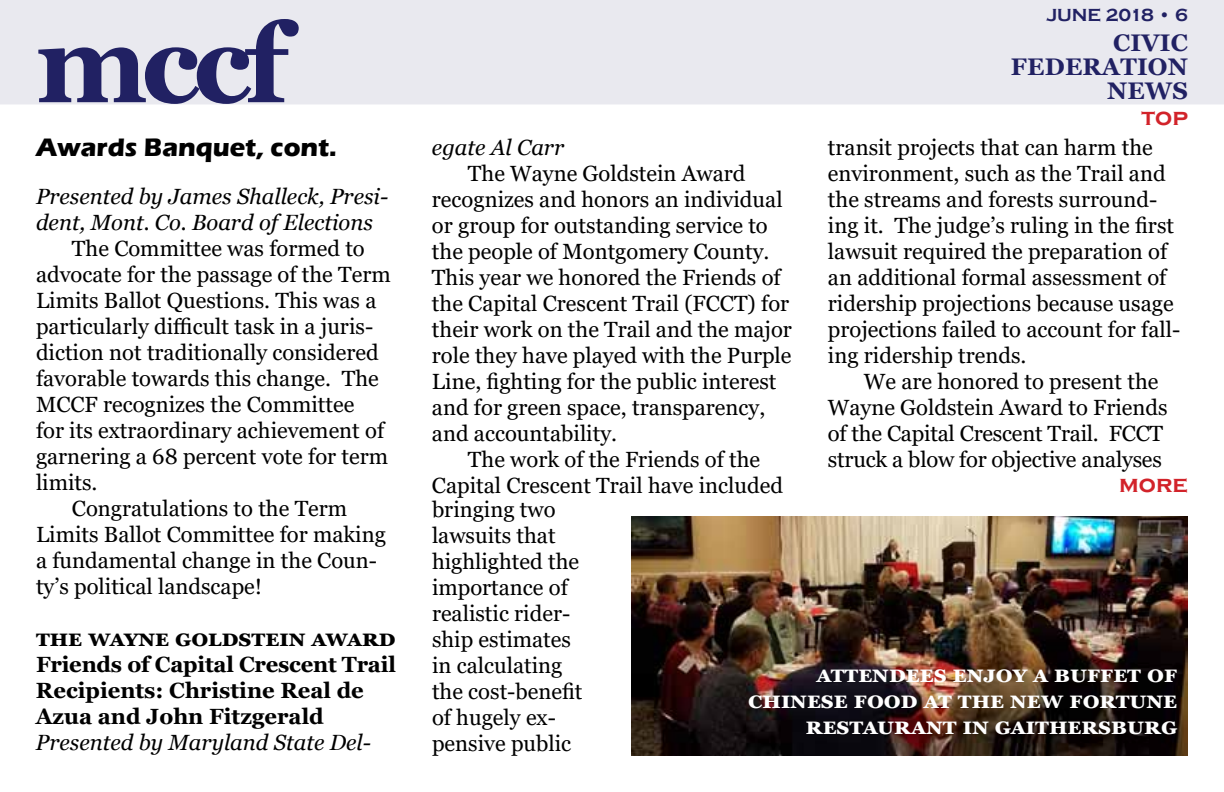
<style>
.page{position:relative;width:1224px;height:792px;background:#fff}
.page>*{position:absolute;margin:0;border:0;box-sizing:border-box;transform-origin:0 0}
.t1{font:700 110px "Georgia";color:#212163}
.t2{font:700 26px "Eras ITC";color:#000}
.t3{font:700 24px/26px "Georgia";letter-spacing:.005em;color:#fff;text-align:right}
.t4{font:700 24px "Georgia";letter-spacing:.03em;color:#000}
.t5{font:700 24px/24px "Georgia";letter-spacing:.01em;color:#212163;text-align:right}
.t6{font:700 24px "Copperplate Gothic";color:#d2232a}
.t7{font:22px/26px "Georgia";color:#000}
.t8{font:italic 22px/26px "Georgia";color:#000}
.t9{font:700 22px/26px "Georgia";color:#000}
.t10{font:700 18px "Copperplate Gothic";color:#212163}
</style>
<div class="page">
<div style="left:0;top:0;width:1224px;height:104px;background:#e9e9ef"></div>
<img style="left:631px;top:516px;width:557px;height:240px">
<h1 class="t1" style="left:36px;top:-7px;width:264px">mccf</h1>
<p class="t2" style="left:36px;top:133px;width:303px">Awards Banquet, cont.</p>
<p class="t8" style="left:36px;top:183px;width:354px">Presented by James Shalleck, Presi&shy;dent, Mont. Co. Board of Elections</p>
<p class="t7" style="left:72px;top:236px;width:294px">The Committee was formed to</p>
<p class="t7" style="left:36px;top:262px;width:356px">advocate for the passage of the Term</p>
<p class="t7" style="left:36px;top:288px;width:342px">Limits Ballot Questions. This was a</p>
<p class="t7" style="left:36px;top:314px;width:339px">particularly difficult task in a juris-</p>
<p class="t7" style="left:36px;top:340px;width:344px">diction not traditionally considered</p>
<p class="t7" style="left:36px;top:366px;width:344px">favorable towards this change. The</p>
<p class="t7" style="left:36px;top:392px;width:320px">MCCF recognizes the Committee</p>
<p class="t7" style="left:36px;top:418px;width:350px">for its extraordinary achievement of</p>
<p class="t7" style="left:36px;top:444px;width:354px">garnering a 68 percent vote for term</p>
<p class="t7" style="left:36px;top:470px;width:63px">limits.</p>
<p class="t7" style="left:72px;top:496px;width:277px">Congratulations to the Term</p>
<p class="t7" style="left:36px;top:522px;width:351px">Limits Ballot Committee for making</p>
<p class="t7" style="left:36px;top:548px;width:343px">a fundamental change in the Coun-</p>
<p class="t7" style="left:36px;top:574px;width:228px">ty’s political landscape!</p>
<p class="t4" style="left:36px;top:622px;width:361px">The Wayne Goldstein Award</p>
<p class="t9" style="left:36px;top:651px;width:361px">Friends of Capital Crescent Trail<br>Recipients: Christine Real de<br>Azua and John Fitzgerald</p>
<p class="t8" style="left:36px;top:729px;width:337px">Presented by Maryland State Del-</p>
<p class="t10" style="left:1046px;top:5px;width:143px">june 2018 • 6</p>
<p class="t5" style="left:1011px;top:30px;width:179px">civic federation news</p>
<p class="t8" style="left:432px;top:134px;width:134px">egate Al Carr</p>
<p class="t7" style="left:432px;top:161px;width:361px;text-indent:36px">The Wayne Goldstein Award recognizes and honors an individual or group for outstanding service to the people of Montgomery County.<br>This year we honored the Friends of the Capital Crescent Trail (FCCT) for their work on the Trail and the major role they have played with the Purple Line, fighting for the public interest and for green space, transparency, and accountability.</p>
<p class="t7" style="left:432px;top:447px;width:353px;text-align:center">The work of the Friends of the<br>Capital Crescent Trail have included</p>
<p class="t6" style="left:1142px;top:104px;width:48px">top</p>
<p class="t7" style="left:828px;top:135px;width:354px">transit projects that can harm the environment, such as the Trail and the streams and forests surround&shy;ing it. The judge’s ruling in the first lawsuit required the preparation of an additional formal assessment of ridership projections because usage projections failed to account for fall&shy;ing ridership trends.</p>
<p class="t7" style="left:828px;top:369px;width:341px;text-indent:36px">We are honored to present the Wayne Goldstein Award to Friends of the Capital Crescent Trail. FCCT struck a blow for objective analyses</p>
<p class="t6" style="left:1119px;top:471px;width:70px">more</p>
<p class="t7" style="left:432px;top:497px;width:152px">bringing two lawsuits that highlighted the importance of realistic rider&shy;ship estimates in calculating the cost-benefit of hugely ex&shy;pensive public</p>
<p class="t3" style="left:748px;top:661px;width:430px">attendees enjoy a buffet of chinese food at the New Fortune<br>Restaurant in Gaithersburg</p>
</div>
